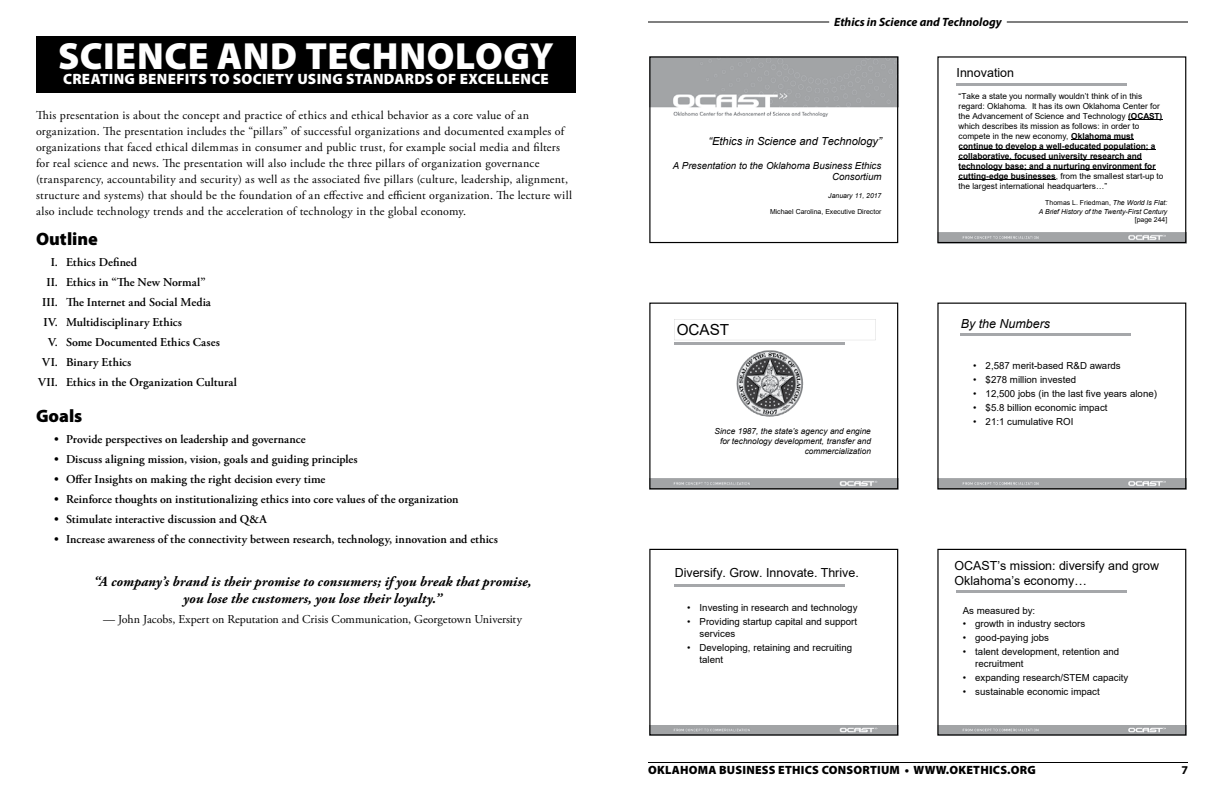
<style>
.page{position:relative;width:1224px;height:792px;background:#fff}
.page>*{position:absolute;margin:0;border:0;box-sizing:border-box;transform-origin:0 0}
.t1{font:900 38px "Myriad Pro";letter-spacing:.01em;color:#fff}
.t2{font:900 18px "Myriad Pro";color:#000}
.t3{font:15.2px "Arial";color:#000}
.t4{font:900 15px "Myriad Pro";letter-spacing:.02em;color:#fff}
.t5{font:italic 700 14px/16.8px "Adobe Garamond Pro";letter-spacing:.01em;color:#000;text-align:center}
.t6{font:12.5px/15px "Arial";color:#000}
.t7{font:italic 12.5px "Arial";color:#000}
.t8{font:12px/16px "Adobe Garamond Pro";letter-spacing:.02em;color:#000}
.t9{font:600 12px "Adobe Garamond Pro";letter-spacing:.005em;color:#000}
.t10{font:12px "Adobe Garamond Pro";letter-spacing:-.005em;color:#000}
.t11{font:900 12px "Myriad Pro";letter-spacing:.02em;color:#000}
.t12{font:italic 700 12px "Myriad Pro";color:#000}
.t13{font:700 12px "Myriad Pro";color:#000}
.t14{font:italic 11.1px "Arial";color:#000}
.t15{font:9.7px/11.6px "Arial";color:#000}
.t16{font:italic 9.7px/11.6px "Arial";color:#000;text-align:right}
.t17{font:8.3px/10px "Arial";color:#000}
.t18{font:italic 8.3px/9.9px "Arial";color:#000;text-align:right}
.t19{font:italic 6.9px/8.3px "Arial";color:#000;text-align:right}
.t20{font:6.9px "Arial";color:#000}
.s1{font-weight:700}
.s2{font-style:normal}
</style>
<div class="page">
<hr style="left:648px;top:762px;width:540px;height:1px;background:#000">
<div style="left:36px;top:36px;width:540px;height:56px;background:#000"></div>
<img style="left:651px;top:58px;width:245px;height:58px">
<div style="left:649px;top:56px;width:249px;height:187px;border:1px solid #000"></div>
<img style="left:651px;top:478px;width:245px;height:9px">
<svg style="left:674px;top:319px;width:202px;height:21px"></svg>
<img style="left:736px;top:350px;width:68px;height:67px">
<hr style="left:674px;top:342px;width:170px;height:2px;background:#a5a7aa">
<div style="left:649px;top:303px;width:249px;height:186px;border:1px solid #000"></div>
<img style="left:651px;top:725px;width:245px;height:9px">
<hr style="left:674px;top:584px;width:170px;height:2px;background:#a5a7aa">
<div style="left:649px;top:549px;width:249px;height:187px;border:1px solid #000"></div>
<img style="left:939px;top:232px;width:245px;height:9px">
<hr style="left:1128px;top:120px;width:34px;height:1px;background:#000">
<hr style="left:1071px;top:140px;width:63px;height:1px;background:#000">
<hr style="left:959px;top:150px;width:196px;height:1px;background:#000">
<hr style="left:959px;top:160px;width:183px;height:1px;background:#000">
<hr style="left:959px;top:170px;width:196px;height:1px;background:#000">
<hr style="left:959px;top:180px;width:97px;height:1px;background:#000">
<hr style="left:956px;top:83px;width:170px;height:3px;background:#a5a7aa">
<div style="left:937px;top:56px;width:249px;height:187px;border:1px solid #000"></div>
<img style="left:939px;top:478px;width:245px;height:9px">
<hr style="left:960px;top:334px;width:170px;height:2px;background:#a5a7aa">
<div style="left:937px;top:303px;width:249px;height:186px;border:1px solid #000"></div>
<img style="left:939px;top:725px;width:245px;height:9px">
<hr style="left:956px;top:590px;width:170px;height:2px;background:#a5a7aa">
<div style="left:937px;top:549px;width:249px;height:187px;border:1px solid #000"></div>
<hr style="left:648px;top:22px;width:181px;height:1px;background:#000">
<hr style="left:1007px;top:22px;width:181px;height:1px;background:#000">
<h1 class="t1" style="left:58px;top:30px;width:497px">SCIENCE AND TECHNOLOGY</h1>
<p class="t4" style="left:63px;top:69px;width:487px">CREATING BENEFITS TO SOCIETY USING STANDARDS OF EXCELLENCE</p>
<p class="t8" style="left:36px;top:108px;width:538px">This presentation is about the concept and practice of ethics and ethical behavior as a core value of an organization. The presentation includes the “pillars” of successful organizations and documented examples of organizations that faced ethical dilemmas in consumer and public trust, for example social media and filters for real science and news. The presentation will also include the three pillars of organization governance (transparency, accountability and security) as well as the associated five pillars (culture, leadership, alignment, structure and systems) that should be the foundation of an effective and efficient organization. The lecture will also include technology trends and the acceleration of technology in the global economy.</p>
<h2 class="t2" style="left:36px;top:227px;width:63px">Outline</h2>
<p class="t9" style="left:51px;top:255px;width:88px">I. Ethics Defined</p>
<p class="t9" style="left:46px;top:275px;width:161px">II. Ethics in “The New Normal”</p>
<p class="t9" style="left:42px;top:295px;width:170px">III. The Internet and Social Media</p>
<p class="t9" style="left:44px;top:315px;width:140px">IV. Multidisciplinary Ethics</p>
<p class="t9" style="left:48px;top:335px;width:173px">V. Some Documented Ethics Cases</p>
<p class="t9" style="left:42px;top:355px;width:90px">VI. Binary Ethics</p>
<p class="t9" style="left:38px;top:375px;width:201px">VII. Ethics in the Organization Cultural</p>
<h2 class="t2" style="left:36px;top:404px;width:48px">Goals</h2>
<p class="t9" style="left:54px;top:432px;width:253px">• Provide perspectives on leadership and governance</p>
<p class="t9" style="left:54px;top:452px;width:305px">• Discuss aligning mission, vision, goals and guiding principles</p>
<p class="t9" style="left:54px;top:472px;width:273px">• Offer Insights on making the right decision every time</p>
<p class="t9" style="left:54px;top:492px;width:406px">• Reinforce thoughts on institutionalizing ethics into core values of the organization</p>
<p class="t9" style="left:54px;top:512px;width:215px">• Stimulate interactive discussion and Q&amp;A</p>
<p class="t9" style="left:54px;top:532px;width:446px">• Increase awareness of the connectivity between research, technology, innovation and ethics</p>
<p class="t5" style="left:93px;top:574px;width:440px">“A company’s brand is their promise to consumers; if you break that promise, you lose the customers, you lose their loyalty.”</p>
<p class="t10" style="left:103px;top:612px;width:420px">— John Jacobs, Expert on Reputation and Crisis Communication, Georgetown University</p>
<p class="t12" style="left:834px;top:14px;width:169px">Ethics in Science and Technology</p>
<p class="t14" style="left:709px;top:134px;width:175px">“Ethics in Science and Technology”</p>
<p class="t16" style="left:673px;top:160px;width:210px">A Presentation to the Oklahoma Business Ethics<br>Consortium</p>
<p class="t19" style="left:828px;top:191px;width:55px">January 11, 2017</p>
<p class="t20" style="left:770px;top:207px;width:113px">Michael Carolina, Executive Director</p>
<p class="t3" style="left:677px;top:320px;width:54px">OCAST</p>
<p class="t18" style="left:715px;top:427px;width:158px">Since 1987, the state’s agency and engine for technology development, transfer and commercialization</p>
<p class="t6" style="left:675px;top:565px;width:186px">Diversify. Grow. Innovate. Thrive.</p>
<p class="t15" style="left:687px;top:602px;width:172px">• Investing in research and technology</p>
<p class="t15" style="left:700px;top:616px;width:159px;text-indent:-12px">• Providing startup capital and support services</p>
<p class="t15" style="left:700px;top:642px;width:154px;text-indent:-12px">• Developing, retaining and recruiting talent</p>
<p class="t6" style="left:957px;top:65px;width:59px">Innovation</p>
<p class="t17" style="left:959px;top:91px;width:206px">“Take a state you normally wouldn’t think of in this regard: Oklahoma. It has its own Oklahoma Center for the Advancement of Science and Technology <span class="s1">(OCAST) </span>which describes its mission as follows: in order to compete in the new economy, <span class="s1">Oklahoma must continue to develop a well-educated population; a collaborative, focused university research and technology base; and a nurturing environment for cutting-edge businesses</span>, from the smallest start-up to the largest international headquarters…”</p>
<p class="t19" style="left:1039px;top:199px;width:130px"><span class="s2">Thomas L. Friedman,</span> The World Is Flat:<br>A Brief History of the Twenty-First Century</p>
<p class="t20" style="left:1135px;top:215px;width:34px">[page 244]</p>
<p class="t7" style="left:961px;top:316px;width:91px">By the Numbers</p>
<p class="t15" style="left:973px;top:360px;width:149px">• 2,587 merit-based R&amp;D awards</p>
<p class="t15" style="left:973px;top:374px;width:105px">• $278 million invested</p>
<p class="t15" style="left:973px;top:388px;width:185px">• 12,500 jobs (in the last five years alone)</p>
<p class="t15" style="left:973px;top:402px;width:136px">• $5.8 billion economic impact</p>
<p class="t15" style="left:973px;top:416px;width:102px">• 21:1 cumulative ROI</p>
<p class="t6" style="left:954px;top:558px;width:206px">OCAST’s mission: diversify and grow<br>Oklahoma’s economy…</p>
<p class="t15" style="left:963px;top:604px;width:74px">As measured by:</p>
<p class="t15" style="left:963px;top:618px;width:124px">• growth in industry sectors</p>
<p class="t15" style="left:963px;top:632px;width:88px">• good-paying jobs</p>
<p class="t15" style="left:975px;top:646px;width:145px;text-indent:-12px">• talent development, retention and recruitment</p>
<p class="t15" style="left:963px;top:672px;width:167px">• expanding research/STEM capacity</p>
<p class="t15" style="left:963px;top:686px;width:138px">• sustainable economic impact</p>
<p class="t11" style="left:648px;top:762px;width:389px">OKLAHOMA BUSINESS ETHICS CONSORTIUM • WWW.OKETHICS.ORG</p>
<p class="t13" style="left:1181px;top:762px;width:8px">7</p>
</div>
